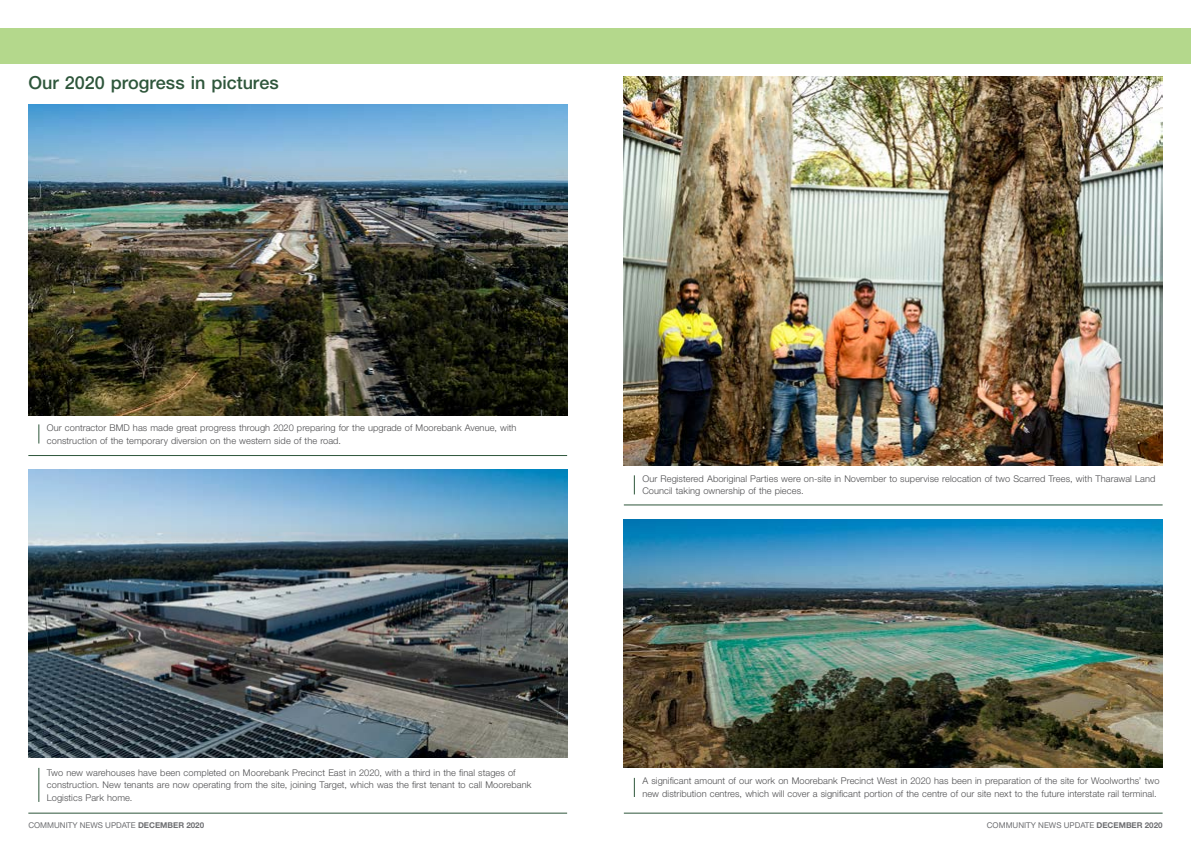
<style>
.page{position:relative;width:1191px;height:842px;background:#fff}
.page>*{position:absolute;margin:0;border:0;box-sizing:border-box;transform-origin:0 0}
.B_Head{font:500 18px "Helvetica Neue LT Std";color:#2e563b}
.D_Body{font:300 9.2px/12.5px "Helvetica Neue LT Std";letter-spacing:.01em;color:#4d4d4f}
.t1{font:8px "Helvetica Neue LT Std";color:#6d6e71}
.s1{font-weight:700}
</style>
<div class="page">
<img style="left:28px;top:470px;width:539px;height:288px">
<div style="left:0;top:28px;width:1191px;height:36px;background:#b4d88c"></div>
<hr style="left:624px;top:813px;width:538px;height:1px;background:#2e563b">
<hr style="left:28px;top:813px;width:539px;height:1px;background:#2e563b">
<img style="left:28px;top:105px;width:539px;height:311px">
<img style="left:624px;top:520px;width:538px;height:248px">
<img style="left:624px;top:77px;width:538px;height:388px">
<hr style="left:28px;top:455px;width:539px;height:1px;background:#2e563b">
<hr style="left:624px;top:504px;width:538px;height:1px;background:#2e563b">
<svg style="left:634px;top:475px;width:1px;height:19px"></svg>
<svg style="left:634px;top:778px;width:1px;height:19px"></svg>
<svg style="left:38px;top:424px;width:1px;height:19px"></svg>
<hr style="left:38px;top:768px;width:1px;height:34px;background:#2e563b">
<p class="B_Head" style="left:28px;top:72px;width:252px">Our 2020 progress in pictures</p>
<p class="D_Body" style="left:47px;top:421px;width:471px">Our contractor BMD has made great progress through 2020 preparing for the upgrade of Moorebank Avenue, with construction of the temporary diversion on the western side of the road.</p>
<p class="D_Body" style="left:47px;top:766px;width:486px">Two new warehouses have been completed on Moorebank Precinct East in 2020, with a third in the final stages of construction. New tenants are now operating from the site, joining Target, which was the first tenant to call Moorebank<br>Logistics Park home.</p>
<p class="D_Body" style="left:642px;top:472px;width:515px">Our Registered Aboriginal Parties were on-site in November to supervise relocation of two Scarred Trees, with Tharawal Land<br>Council taking ownership of the pieces.</p>
<p class="D_Body" style="left:642px;top:775px;width:519px">A significant amount of our work on Moorebank Precinct West in 2020 has been in preparation of the site for Woolworths’ two new distribution centres, which will cover a significant portion of the centre of our site next to the future interstate rail terminal.</p>
<p class="t1" style="left:28px;top:820px;width:177px">COMMUNITY NEWS UPDATE <span class="s1">DECEMBER 2020</span></p>
<p class="t1" style="left:986px;top:820px;width:177px">COMMUNITY NEWS UPDATE <span class="s1">DECEMBER 2020</span></p>
</div>
